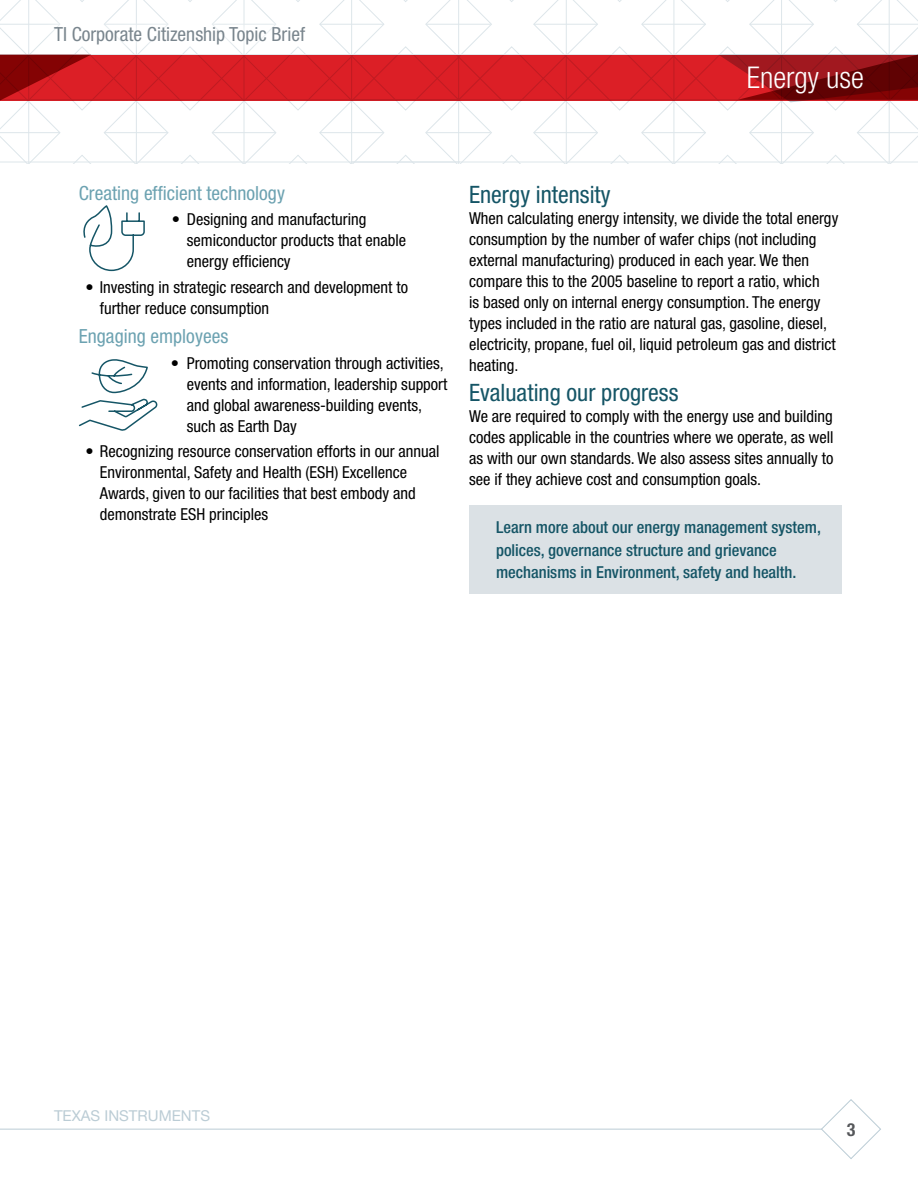
<style>
.page{position:relative;width:918px;height:1188px;background:#fff}
.page>*{position:absolute;margin:0;border:0;box-sizing:border-box;transform-origin:0 0}
.t1{font:300 condensed 30px "Helvetica Neue LT Std";color:#fff}
.t2{font:condensed 24px "Helvetica Neue LT Std";color:#155566}
.t3{font:condensed 19.5px "Helvetica Neue LT Std";color:#6ca2b1}
.t4{font:condensed 19.5px "Helvetica Neue LT Std";color:#79858d}
.t5{font:700 condensed 18px "Helvetica Neue LT Std";color:#55575a}
.t6{font:condensed 16.5px/21px "Helvetica Neue LT Std";color:#000}
.t7{font:500 condensed 16.5px/22.5px "Helvetica Neue LT Std";color:#155566}
.t8{font:15px "Helvetica Neue LT Std";color:#bbccd5}
</style>
<div class="page">
<svg style="left:820px;top:1099px;width:61px;height:60px"></svg>
<hr style="left:0;top:1129px;width:822px;height:1px;background:#bbccd5">
<svg style="left:0;top:0;width:918px;height:163px"></svg>
<div style="left:42px;top:14px;width:275px;height:42px;background:#fff"></div>
<svg style="left:83px;top:205px;width:62px;height:67px"></svg>
<svg style="left:78px;top:359px;width:80px;height:72px"></svg>
<div style="left:469px;top:506px;width:372px;height:88px;background:#dbe1e5"></div>
<p class="t4" style="left:54px;top:23px;width:253px">TI Corporate Citizenship Topic Brief</p>
<h1 class="t1" style="left:747px;top:60px;width:119px">Energy use</h1>
<p class="t3" style="left:79px;top:182px;width:208px">Creating efficient technology</p>
<p class="t6" style="left:187px;top:209px;width:221px;text-indent:-15px">• Designing and manufacturing semiconductor products that enable energy efficiency</p>
<p class="t6" style="left:100px;top:276px;width:310px;text-indent:-14px">• Investing in strategic research and development to further reduce consumption</p>
<p class="t3" style="left:79px;top:325px;width:151px">Engaging employees</p>
<p class="t6" style="left:187px;top:352px;width:262px;text-indent:-16px">• Promoting conservation through activities, events and information, leadership support and global awareness-building events, such as Earth Day</p>
<p class="t6" style="left:100px;top:441px;width:341px;text-indent:-14px">• Recognizing resource conservation efforts in our annual Environmental, Safety and Health (ESH) Excellence Awards, given to our facilities that best embody and demonstrate ESH principles</p>
<h2 class="t2" style="left:469px;top:181px;width:143px">Energy intensity</h2>
<p class="t6" style="left:469px;top:207px;width:371px">When calculating energy intensity, we divide the total energy consumption by the number of wafer chips (not including external manufacturing) produced in each year. We then compare this to the 2005 baseline to report a ratio, which<br>is based only on internal energy consumption. The energy types included in the ratio are natural gas, gasoline, diesel, electricity, propane, fuel oil, liquid petroleum gas and district heating.</p>
<h2 class="t2" style="left:469px;top:379px;width:211px">Evaluating our progress</h2>
<p class="t6" style="left:469px;top:405px;width:366px;text-align:justify">We are required to comply with the energy use and building codes applicable in the countries where we operate, as well as with our own standards. We also assess sites annually to see if they achieve cost and consumption goals.</p>
<p class="t7" style="left:496px;top:516px;width:326px">Learn more about our energy management system, polices, governance structure and grievance mechanisms in Environment, safety and health.</p>
<p class="t8" style="left:54px;top:1107px;width:158px">TEXAS INSTRUMENTS</p>
<p class="t5" style="left:847px;top:1118px;width:10px">3</p>
</div>
